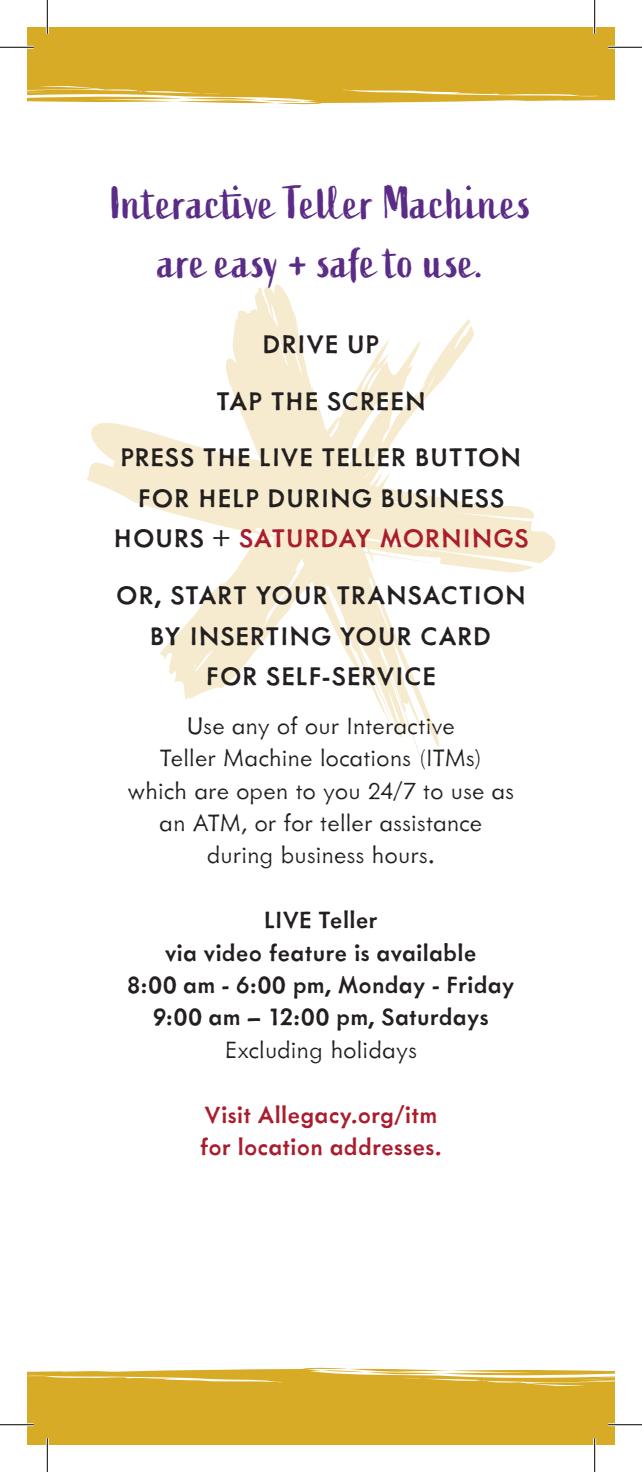
<style>
.page{position:relative;width:642px;height:1472px;background:#fff}
.page>*{position:absolute;margin:0;border:0;box-sizing:border-box;transform-origin:0 0}
.t1{font:46.12px/58.9px "Active";letter-spacing:.045em;color:#5b2c87;text-align:center}
.t2{font:500 29.25px/40.5px "Metallophile Sp 8";letter-spacing:.03em;color:#231f20;text-align:center}
.t3{font:300 27px/32.4px "Metallophile Sp 8";letter-spacing:-.02em;color:#231f20;text-align:center}
.t4{font:500 27px/32.4px "Metallophile Sp 8";color:#231f20;text-align:center}
.t5{font:500 27px/32.4px "Metallophile Sp 8";color:#aa1d2d}
.s1{color:#aa1d2d}
</style>
<div class="page">
<svg style="left:86px;top:284px;width:470px;height:473px"></svg>
<div style="left:27px;top:27px;width:587px;height:58px;background:#d8ab27"></div>
<svg style="left:27px;top:85px;width:587px;height:20px"></svg>
<div style="left:27px;top:1386px;width:587px;height:58px;background:#d8ab27"></div>
<svg style="left:27px;top:1367px;width:587px;height:19px"></svg>
<hr style="left:0;top:46px;width:34px;height:3px;background:#fff">
<hr style="left:608px;top:46px;width:33px;height:3px;background:#fff">
<hr style="left:0;top:1423px;width:34px;height:3px;background:#fff">
<hr style="left:608px;top:1423px;width:33px;height:3px;background:#fff">
<hr style="left:46px;top:0;width:3px;height:34px;background:#fff">
<hr style="left:46px;top:1438px;width:3px;height:34px;background:#fff">
<hr style="left:593px;top:0;width:2px;height:34px;background:#fff">
<hr style="left:593px;top:1438px;width:2px;height:34px;background:#fff">
<hr style="left:0;top:47px;width:34px;height:1px;background:#000">
<hr style="left:608px;top:47px;width:33px;height:1px;background:#000">
<hr style="left:0;top:1424px;width:34px;height:1px;background:#000">
<hr style="left:608px;top:1424px;width:33px;height:1px;background:#000">
<hr style="left:47px;top:0;width:1px;height:34px;background:#000">
<hr style="left:47px;top:1438px;width:1px;height:34px;background:#000">
<hr style="left:594px;top:0;width:1px;height:34px;background:#000">
<hr style="left:594px;top:1438px;width:1px;height:34px;background:#000">
<h1 class="t1" style="left:111px;top:174px;width:422px">Interactive Teller Machines are easy + safe to use.</h1>
<p class="t2" style="left:120px;top:315px;width:402px;line-height:56.7px">DRIVE UP<br>TAP THE SCREEN<br>PRESS THE LIVE TELLER BUTTON</p>
<p class="t2" style="left:113px;top:477px;width:416px">FOR HELP DURING BUSINESS<br>HOURS + <span class="s1">SATURDAY MORNINGS</span></p>
<p class="t2" style="left:116px;top:574px;width:411px">OR, START YOUR TRANSACTION<br>BY INSERTING YOUR CARD<br>FOR SELF-SERVICE</p>
<p class="t3" style="left:127px;top:708px;width:388px">Use any of our Interactive<br>Teller Machine locations (ITMs) which are open to you 24/7 to use as an ATM, or for teller assistance during business hours.</p>
<p class="t4" style="left:127px;top:903px;width:388px">LIVE Teller<br>via video feature is available<br>8:00 am - 6:00 pm, Monday - Friday<br>9:00 am – 12:00 pm, Saturdays</p>
<p class="t3" style="left:225px;top:1032px;width:193px">Excluding holidays</p>
<p class="t5" style="left:200px;top:1097px;width:243px">Visit Allegacy.org/itm for location addresses.</p>
</div>
